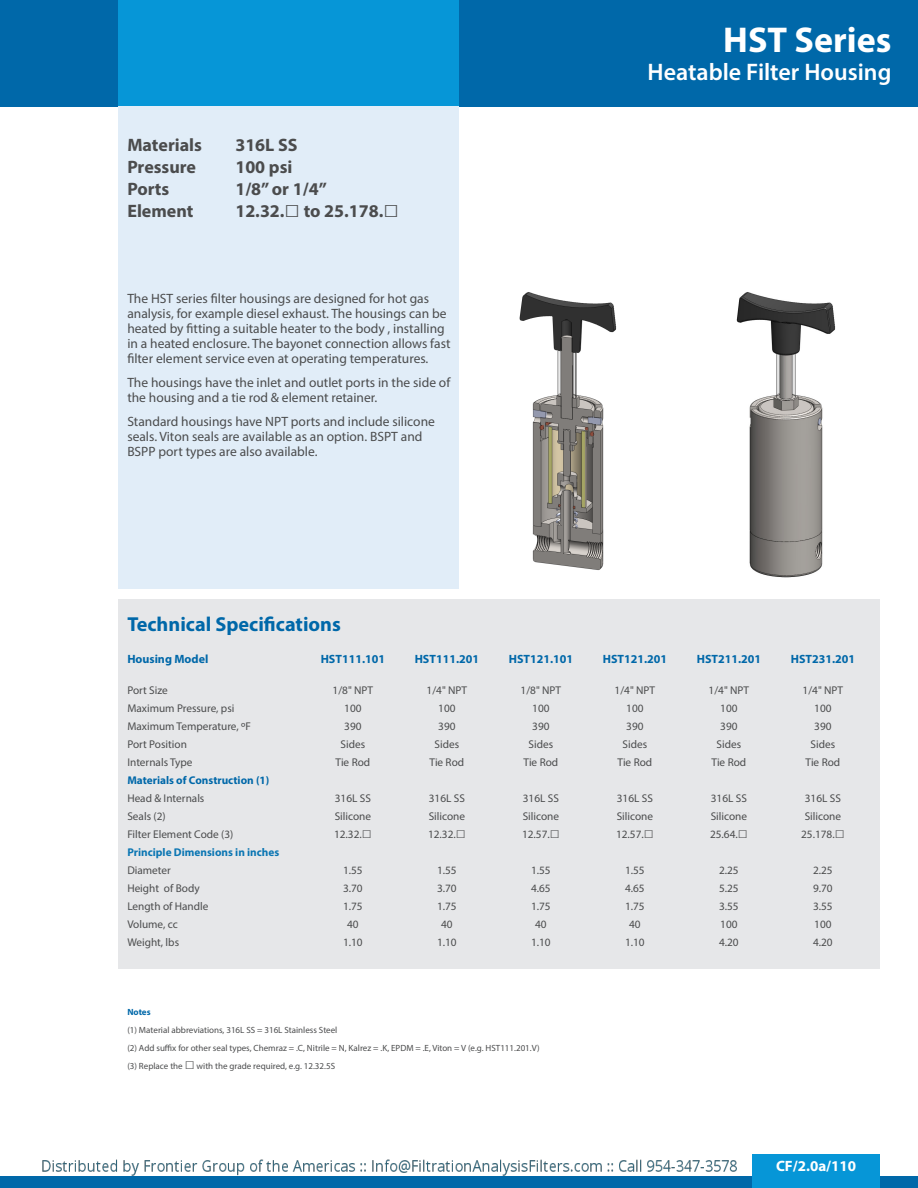
<style>
.page{position:relative;width:918px;height:1188px;background:#fff}
.page>*{position:absolute;margin:0;border:0;box-sizing:border-box;transform-origin:0 0}
.t1{font:700 36px "Myriad Pro";color:#fff}
.t2{font:600 24px "Myriad Pro";color:#fff}
.t3{font:700 20.25px "Myriad Pro";color:#0068a9}
.t4{font:700 18px "Myriad Pro";color:#4b4c4d}
.t5{font:700 15px "Myriad Pro";color:#fff}
.t6{font:13.5px/15px "Myriad Pro";color:#4b4c4d}
.t7{font:700 12px "Myriad Pro";color:#0068a9}
.t8{font:11.25px/18px "Myriad Pro";color:#4b4c4d;text-align:center}
.t9{font:700 11.25px "Myriad Pro";color:#0b76b3}
.t10{font:700 11.25px "Myriad Pro";color:#0068a9}
.t11{font:9px/18px "Myriad Pro";color:#4b4c4d}
.t12{font:700 9px "Myriad Pro";color:#0068a9}
.s1{font-family:"Trebuchet MS";font-size:25.5px}
.s2{font-size:12px}
.s3{font-family:"Trebuchet MS";font-weight:700;font-size:16.5px}
</style>
<div class="page">
<div style="left:0;top:0;width:918px;height:106px;background:#0068a9"></div>
<div style="left:119px;top:0;width:340px;height:106px;background:#0696d7"></div>
<div style="left:119px;top:106px;width:340px;height:482px;background:#e1edf8"></div>
<div style="left:0;top:1176px;width:918px;height:12px;background:#0068a9"></div>
<div style="left:752px;top:1154px;width:128px;height:34px;background:#0696d7"></div>
<div style="left:119px;top:599px;width:761px;height:370px;background:#e6e7e9"></div>
<img style="left:519px;top:292px;width:98px;height:278px">
<img style="left:736px;top:292px;width:100px;height:286px">
<img style="left:42px;top:1159px;width:695px;height:17px">
<h3 class="t4" style="left:127px;top:134px;width:76px">Materials</h3>
<h3 class="t4" style="left:235px;top:134px;width:64px">316L SS</h3>
<h3 class="t4" style="left:127px;top:155px;width:70px">Pressure</h3>
<h3 class="t4" style="left:235px;top:155px;width:59px">100 psi</h3>
<h3 class="t4" style="left:127px;top:177px;width:44px">Ports</h3>
<h3 class="t4" style="left:235px;top:177px;width:93px">1/8” or 1/4”</h3>
<h3 class="t4" style="left:127px;top:199px;width:68px">Element</h3>
<h3 class="t4" style="left:235px;top:199px;width:165px">12.32.<span class="s1">□</span> to 25.178.<span class="s1">□</span></h3>
<p class="t6" style="left:127px;top:291px;width:325px">The HST series filter housings are designed for hot gas analysis, for example diesel exhaust. The housings can be heated by fitting a suitable heater to the body , installing in a heated enclosure. The bayonet connection allows fast filter element service even at operating temperatures.</p>
<p class="t6" style="left:127px;top:375px;width:325px">The housings have the inlet and outlet ports in the side of the housing and a tie rod &amp; element retainer.</p>
<p class="t6" style="left:127px;top:414px;width:309px">Standard housings have NPT ports and include silicone seals. Viton seals are available as an option. BSPT and<br>BSPP port types are also available.</p>
<h1 class="t1" style="left:723px;top:17px;width:170px">HST Series</h1>
<h2 class="t2" style="left:648px;top:57px;width:245px">Heatable Filter Housing</h2>
<h3 class="t3" style="left:127px;top:611px;width:215px">Technical Specifications</h3>
<p class="t7" style="left:127px;top:651px;width:83px">Housing Model</p>
<p class="t8" style="left:127px;top:681px;width:125px;text-align:left">Port Size<br>Maximum Pressure, psi<br>Maximum Temperature, <span class="s2">o</span>F<br>Port Position<br>Internals Type</p>
<p class="t10" style="left:127px;top:773px;width:144px">Materials of Construction (1)</p>
<p class="t8" style="left:127px;top:789px;width:108px;text-align:left">Head &amp; Internals<br>Seals (2)<br>Filter Element Code (3)</p>
<p class="t9" style="left:127px;top:845px;width:154px">Principle Dimensions in inches</p>
<p class="t8" style="left:127px;top:861px;width:83px;text-align:left">Diameter<br>Height of Body<br>Length of Handle<br>Volume, cc<br>Weight, lbs</p>
<p class="t7" style="left:321px;top:651px;width:66px">HST111.101</p>
<p class="t8" style="left:333px;top:681px;width:42px">1/8" NPT<br>100<br>390<br>Sides<br>Tie Rod</p>
<p class="t8" style="left:334px;top:789px;width:39px;text-align:justify">316L SS Silicone 12.32.<span class="s3">□</span></p>
<p class="t8" style="left:343px;top:861px;width:21px">1.55<br>3.70<br>1.75<br>40<br>1.10</p>
<p class="t7" style="left:415px;top:651px;width:66px">HST111.201</p>
<p class="t8" style="left:427px;top:681px;width:42px">1/4" NPT<br>100<br>390<br>Sides<br>Tie Rod</p>
<p class="t8" style="left:428px;top:789px;width:39px;text-align:justify">316L SS Silicone 12.32.<span class="s3">□</span></p>
<p class="t8" style="left:437px;top:861px;width:21px">1.55<br>3.70<br>1.75<br>40<br>1.10</p>
<p class="t7" style="left:509px;top:651px;width:66px">HST121.101</p>
<p class="t8" style="left:521px;top:681px;width:42px">1/8" NPT<br>100<br>390<br>Sides<br>Tie Rod</p>
<p class="t8" style="left:522px;top:789px;width:39px;text-align:justify">316L SS Silicone 12.57.<span class="s3">□</span></p>
<p class="t8" style="left:531px;top:861px;width:21px">1.55<br>4.65<br>1.75<br>40<br>1.10</p>
<p class="t12" style="left:127px;top:1006px;width:25px">Notes</p>
<p class="t11" style="left:127px;top:1020px;width:414px">(1) Material abbreviations, 316L SS = 316L Stainless Steel<br>(2) Add suffix for other seal types, Chemraz = .C, Nitrile = N, Kalrez = .K, EPDM = .E, Viton = V (e.g. HST111.201.V) (3) Replace the <span class="s3">□</span> with the grade required, e.g. 12.32.5S</p>
<p class="t7" style="left:603px;top:651px;width:66px">HST121.201</p>
<p class="t8" style="left:615px;top:681px;width:42px">1/4" NPT<br>100<br>390<br>Sides<br>Tie Rod</p>
<p class="t8" style="left:616px;top:789px;width:39px;text-align:justify">316L SS Silicone 12.57.<span class="s3">□</span></p>
<p class="t8" style="left:625px;top:861px;width:21px">1.55<br>4.65<br>1.75<br>40<br>1.10</p>
<p class="t7" style="left:697px;top:651px;width:66px">HST211.201</p>
<p class="t8" style="left:709px;top:681px;width:42px">1/4" NPT<br>100<br>390<br>Sides<br>Tie Rod</p>
<p class="t8" style="left:710px;top:789px;width:39px;text-align:justify">316L SS Silicone 25.64.<span class="s3">□</span></p>
<p class="t8" style="left:719px;top:861px;width:21px;text-align:justify">2.25<br>5.25<br>3.55<br>100<br>4.20</p>
<p class="t7" style="left:791px;top:651px;width:66px">HST231.201</p>
<p class="t8" style="left:803px;top:681px;width:42px">1/4" NPT<br>100<br>390<br>Sides<br>Tie Rod</p>
<p class="t8" style="left:801px;top:789px;width:45px">316L SS<br>Silicone<br>25.178.<span class="s3">□</span></p>
<p class="t8" style="left:813px;top:861px;width:21px;text-align:justify">2.25<br>9.70<br>3.55<br>100<br>4.20</p>
<h3 class="t5" style="left:776px;top:1157px;width:82px">CF/2.0a/110</h3>
</div>
